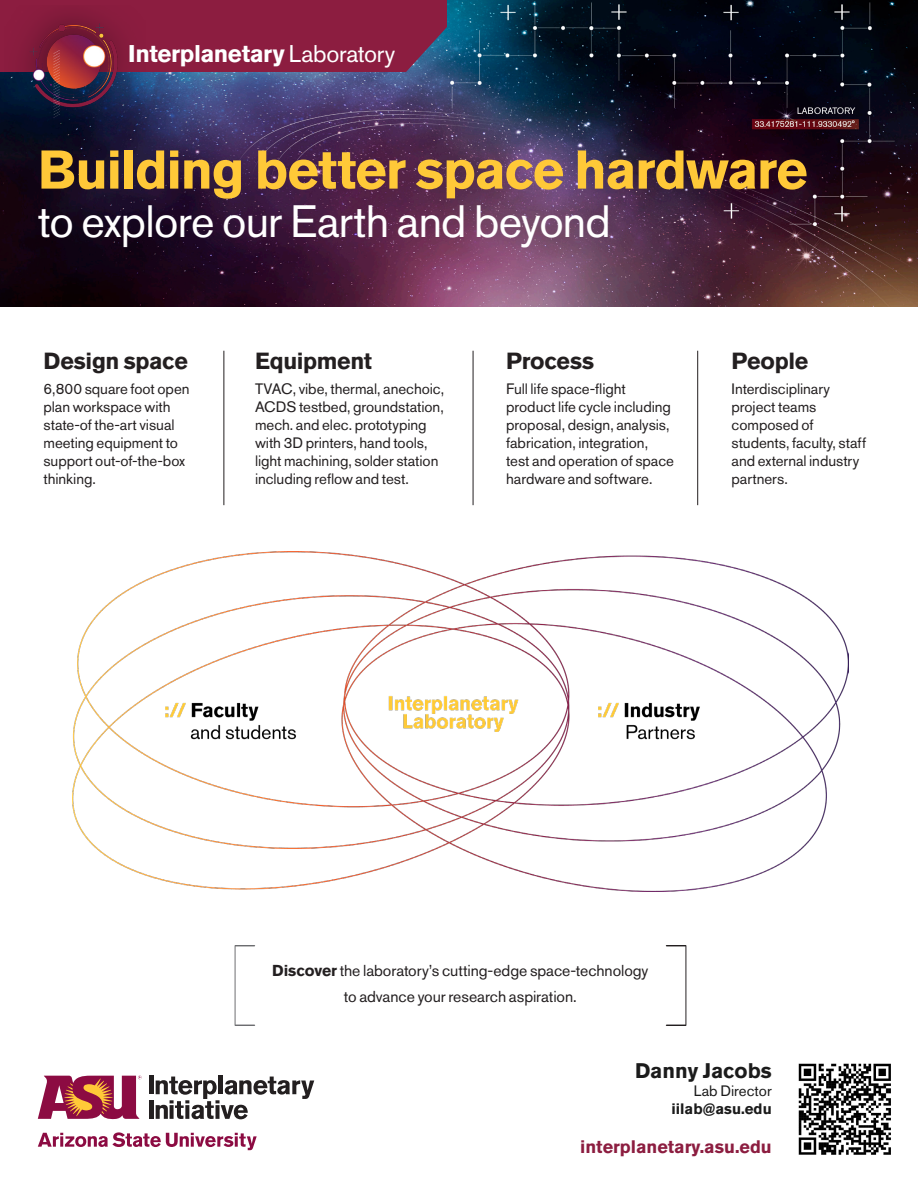
<style>
.page{position:relative;width:918px;height:1188px;background:#fff}
.page>*{position:absolute;margin:0;border:0;box-sizing:border-box;transform-origin:0 0}
.t1{font:700 54px "Akzidenz Grotesk Std";letter-spacing:-.02em;color:#ffc938}
.t2{font:45px "Akzidenz Grotesk Std";letter-spacing:-.015em;color:#fff}
.t3{font:700 24px "Akzidenz Grotesk Std";letter-spacing:-.015em;color:#fff}
.t4{font:700 23.1px "Akzidenz Grotesk Std";letter-spacing:-.015em;color:#231f20}
.t5{font:700 21px "Akzidenz Grotesk Std";color:#1b1b1b}
.t6{font:700 18px "Akzidenz Grotesk Std";color:#8c1d40}
.t7{font:15.75px "Akzidenz Grotesk Std";letter-spacing:-.005em;color:#231f20}
.t8{font:15px/18px "Akzidenz Grotesk Std";letter-spacing:-.005em;color:#231f20}
.t9{font:700 15px "Akzidenz Grotesk Std";color:#1b1b1b}
.t10{font:15px "Akzidenz Grotesk Std";color:#1b1b1b}
.s1{font-weight:400}
.s2{font-weight:700}
</style>
<div class="page">
<img style="left:0;top:0;width:918px;height:307px">
<svg style="left:38px;top:1132px;width:219px;height:18px"></svg>
<svg style="left:38px;top:1076px;width:104px;height:44px"></svg>
<div style="left:149px;top:1076px;width:5px;height:18px;background:#231f20"></div>
<hr style="left:219px;top:1076px;width:4px;height:18px;background:#231f20">
<div style="left:149px;top:1100px;width:5px;height:19px;background:#231f20"></div>
<svg style="left:156px;top:1077px;width:158px;height:42px"></svg>
<svg style="left:666px;top:945px;width:20px;height:81px"></svg>
<svg style="left:235px;top:945px;width:20px;height:81px"></svg>
<div style="left:0;top:0;width:447px;height:72px;background:#8c1d40"></div>
<img style="left:5px;top:6px;width:141px;height:130px">
<hr style="left:224px;top:351px;width:1px;height:154px;background:#231f20">
<hr style="left:473px;top:351px;width:1px;height:154px;background:#231f20">
<hr style="left:697px;top:351px;width:1px;height:154px;background:#231f20">
<img style="left:73px;top:552px;width:775px;height:339px">
<img style="left:799px;top:1064px;width:92px;height:91px">
<p class="t3" style="left:128px;top:40px;width:269px">Interplanetary <span class="s1">Laboratory</span></p>
<p class="t1" style="left:38px;top:139px;width:771px">Building better space hardware</p>
<p class="t2" style="left:38px;top:194px;width:575px">to explore our Earth and beyond</p>
<p class="t4" style="left:44px;top:348px;width:146px">Design space</p>
<p class="t8" style="left:44px;top:380px;width:148px">6,800 square foot open plan workspace with state-of the-art visual meeting equipment to support out-of-the-box thinking.</p>
<p class="t4" style="left:255px;top:348px;width:119px">Equipment</p>
<p class="t8" style="left:255px;top:380px;width:191px">TVAC, vibe, thermal, anechoic,</p>
<p class="t8" style="left:255px;top:398px;width:190px">ACDS testbed, groundstation,</p>
<p class="t8" style="left:255px;top:416px;width:173px">mech. and elec. prototyping</p>
<p class="t8" style="left:255px;top:434px;width:174px">with 3D printers, hand tools,</p>
<p class="t8" style="left:255px;top:452px;width:185px">light machining, solder station</p>
<p class="t8" style="left:255px;top:470px;width:155px">including reflow and test.</p>
<p class="t4" style="left:506px;top:348px;width:90px">Process</p>
<p class="t8" style="left:506px;top:380px;width:169px">Full life space-flight product life cycle including proposal, design, analysis, fabrication, integration, test and operation of space hardware and software.</p>
<p class="t4" style="left:732px;top:348px;width:78px">People</p>
<p class="t8" style="left:732px;top:380px;width:136px">Interdisciplinary project teams composed of students, faculty, staff and external industry partners.</p>
<p class="t7" style="left:272px;top:961px;width:378px"><span class="s2">Discover</span> the laboratory’s cutting-edge space-technology</p>
<p class="t7" style="left:344px;top:987px;width:234px">to advance your research aspiration.</p>
<p class="t5" style="left:635px;top:1058px;width:138px">Danny Jacobs</p>
<p class="t10" style="left:694px;top:1081px;width:79px">Lab Director</p>
<p class="t9" style="left:672px;top:1100px;width:102px">iilab@asu.edu</p>
<p class="t6" style="left:580px;top:1136px;width:193px">interplanetary.asu.edu</p>
</div>
